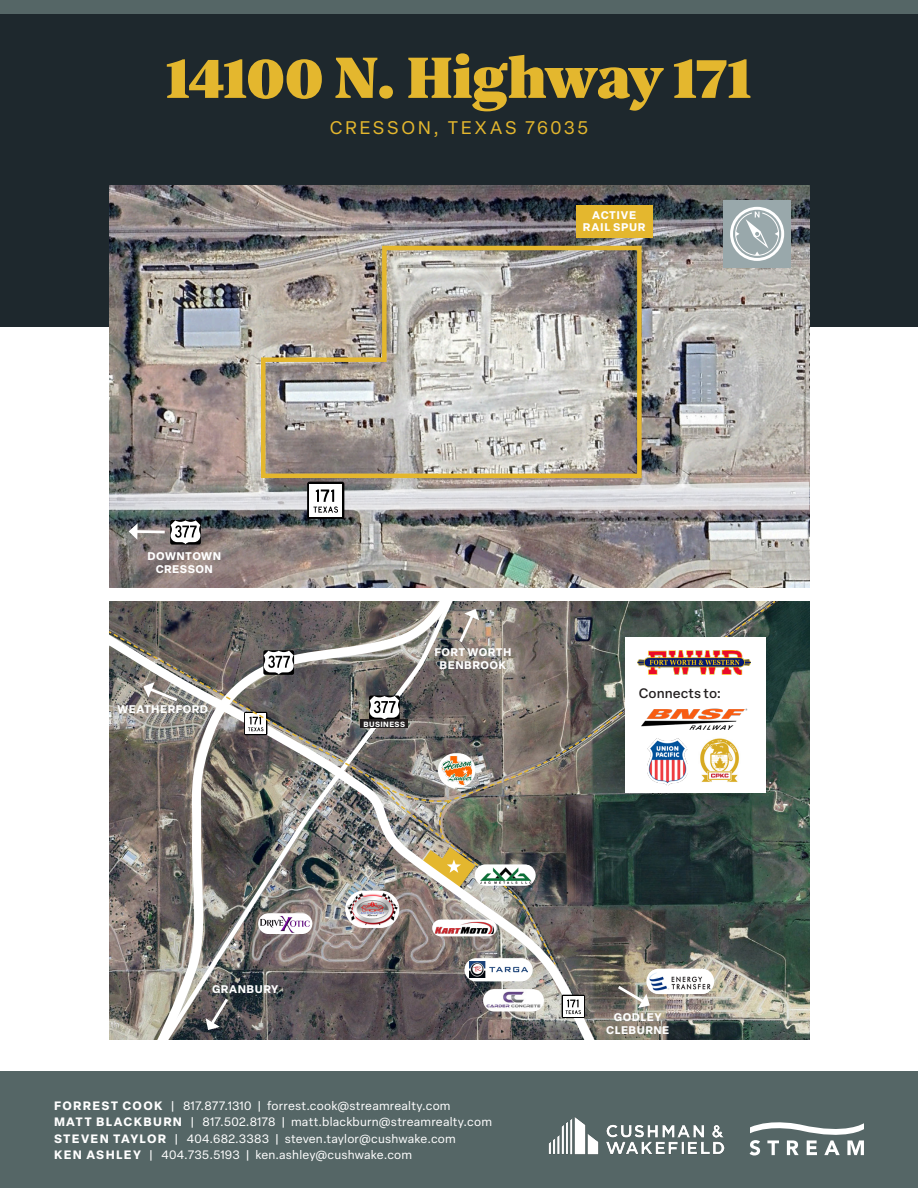
<style>
.page{position:relative;width:918px;height:1188px;background:#fff}
.page>*{position:absolute;margin:0;border:0;box-sizing:border-box;transform-origin:0 0}
.t1{font:56.7px "Corsario VF";letter-spacing:-.015em;color:#e4b72e}
.t2{font:18px "Elza Text";letter-spacing:.145em;color:#e4b72e}
.t3{font:500 13.5px "Elza Text";letter-spacing:.005em;color:#231f20}
.t4{font:12px "Elza Text";letter-spacing:.015em;color:#fff}
.t5{font:700 10.95px/13.2px "Elza Text";letter-spacing:.045em;color:#fff;text-align:center}
.t6{font:700 10.95px "Elza Text";letter-spacing:.065em;color:#fff}
.t7{font:700 7.5px "Elza Text";letter-spacing:.05em;color:#fff}
.s1{font-weight:700}
</style>
<div class="page">
<img style="left:109px;top:602px;width:700px;height:438px">
<div style="left:0;top:0;width:918px;height:326px;background:#1e282d"></div>
<div style="left:0;top:0;width:918px;height:13px;background:#566"></div>
<div style="left:0;top:1071px;width:918px;height:117px;background:#566"></div>
<img style="left:109px;top:186px;width:700px;height:401px">
<div style="left:576px;top:205px;width:77px;height:32px;background:#e4b72e"></div>
<svg style="left:170px;top:520px;width:31px;height:25px"></svg>
<svg style="left:129px;top:520px;width:71px;height:24px"></svg>
<svg style="left:109px;top:623px;width:491px;height:417px"></svg>
<div style="left:562px;top:995px;width:23px;height:23px;background:#000"></div>
<div style="left:563px;top:996px;width:21px;height:21px;background:#fff"></div>
<svg style="left:566px;top:1000px;width:15px;height:14px"></svg>
<svg style="left:157px;top:601px;width:301px;height:439px"></svg>
<img style="left:483px;top:989px;width:61px;height:23px;border-radius:11px">
<div style="left:646px;top:969px;width:68px;height:25px;background:#fff;border-radius:13px"></div>
<img style="left:649px;top:969px;width:62px;height:25px">
<div style="left:464px;top:958px;width:69px;height:23px;background:#fff;border-radius:12px"></div>
<img style="left:470px;top:962px;width:57px;height:16px">
<div style="left:307px;top:482px;width:37px;height:37px;background:#000;border-radius:2px"></div>
<div style="left:309px;top:484px;width:33px;height:33px;background:#fff"></div>
<svg style="left:109px;top:482px;width:700px;height:31px"></svg>
<svg style="left:259px;top:244px;width:385px;height:236px"></svg>
<div style="left:723px;top:200px;width:68px;height:68px;background:#99a8ab"></div>
<svg style="left:730px;top:207px;width:54px;height:54px"></svg>
<img style="left:110px;top:602px;width:664px;height:360px">
<svg style="left:615px;top:983px;width:39px;height:29px"></svg>
<img style="left:638px;top:650px;width:113px;height:25px">
<img style="left:641px;top:707px;width:108px;height:28px">
<img style="left:647px;top:738px;width:41px;height:47px">
<img style="left:698px;top:738px;width:43px;height:44px">
<svg style="left:750px;top:1122px;width:114px;height:33px"></svg>
<img style="left:548px;top:1117px;width:177px;height:38px">
<p class="t1" style="left:166px;top:42px;width:587px">14100 N. Highway 171</p>
<p class="t2" style="left:330px;top:114px;width:260px">CRESSON, TEXAS 76035</p>
<p class="t5" style="left:592px;top:208px;width:45px">ACTIVE</p>
<p class="t6" style="left:583px;top:219px;width:64px">RAIL SPUR</p>
<p class="t5" style="left:148px;top:549px;width:75px">DOWNTOWN<br>CRESSON</p>
<p class="t5" style="left:117px;top:702px;width:92px">WEATHERFORD</p>
<p class="t7" style="left:364px;top:718px;width:43px">BUSINESS</p>
<p class="t5" style="left:435px;top:645px;width:78px">FORT WORTH</p>
<p class="t5" style="left:440px;top:658px;width:68px">BENBROOK</p>
<p class="t3" style="left:639px;top:683px;width:84px">Connects to:</p>
<p class="t5" style="left:212px;top:982px;width:68px">GRANBURY</p>
<p class="t4" style="left:54px;top:1097px;width:398px"><span class="s1">FORREST COOK</span> | 817.877.1310 | forrest.cook@streamrealty.com</p>
<p class="t4" style="left:54px;top:1113px;width:440px"><span class="s1">MATT BLACKBURN</span> | 817.502.8178 | matt.blackburn@streamrealty.com</p>
<p class="t4" style="left:54px;top:1130px;width:403px"><span class="s1">STEVEN TAYLOR</span> | 404.682.3383 | steven.taylor@cushwake.com</p>
<p class="t4" style="left:54px;top:1146px;width:360px"><span class="s1">KEN ASHLEY</span> | 404.735.5193 | ken.ashley@cushwake.com</p>
<p class="t5" style="left:614px;top:1010px;width:49px">GODLEY</p>
<p class="t5" style="left:606px;top:1023px;width:65px">CLEBURNE</p>
</div>
